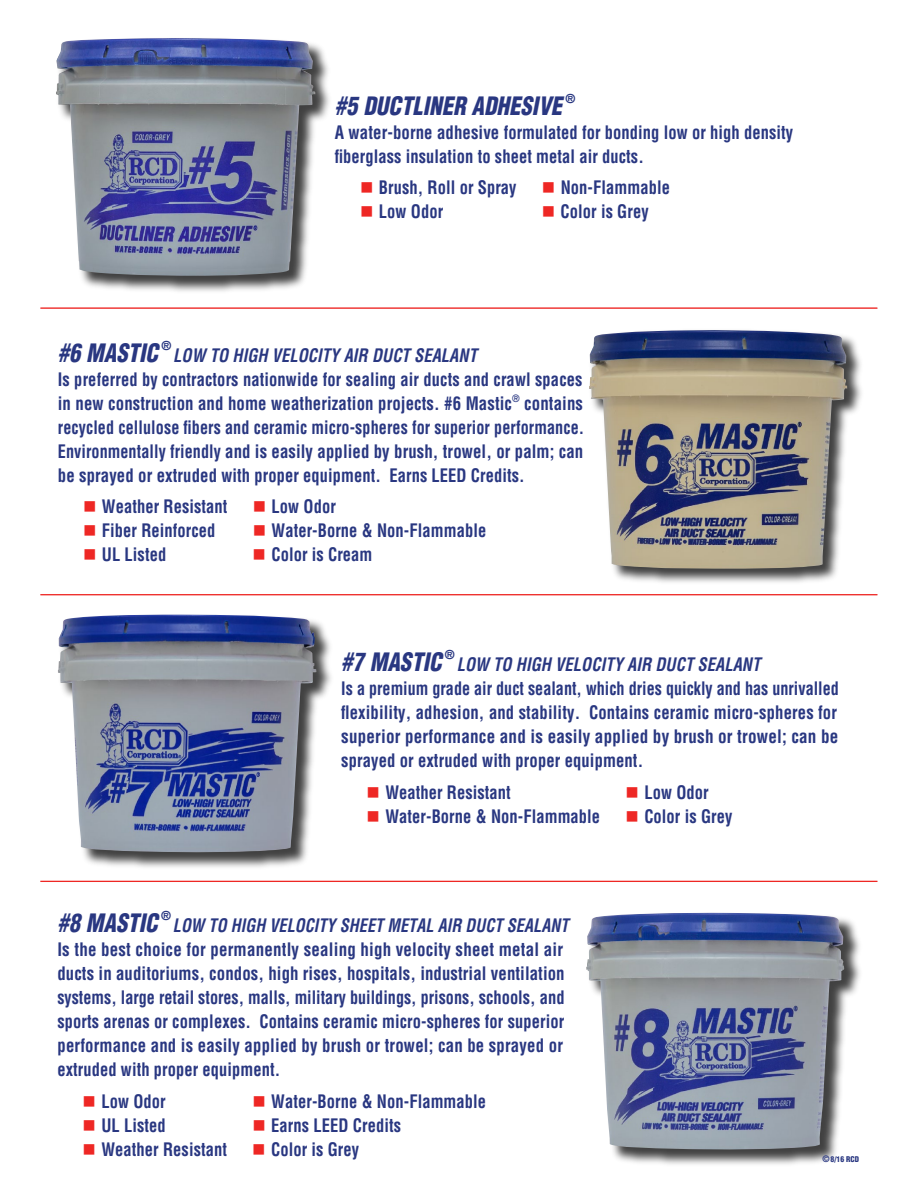
<style>
.page{position:relative;width:918px;height:1188px;background:#fff}
.page>*{position:absolute;margin:0;border:0;box-sizing:border-box;transform-origin:0 0}
.t1{font:italic 900 condensed 24.75px "Helvetica";letter-spacing:.005em;color:#293781;scale:.91 1}
.t2{font:700 condensed 18.15px/24px "Helvetica";letter-spacing:.005em;color:#293781;text-align:justify;scale:.91 1}
.t3{font:700 condensed 18.15px/24px "Helvetica";letter-spacing:.005em;color:#293781;text-align:justify;scale:.94 1}
.t4{font:700 condensed 18.15px/24px "Helvetica";letter-spacing:.005em;color:#293781;text-align:justify;scale:.89 1}
.t5{font:700 condensed 18.15px/24px "Helvetica";letter-spacing:.005em;color:#293781;scale:.93 1}
.t6{font:italic 700 condensed 18.15px "Helvetica";letter-spacing:.005em;color:#293781;scale:.91 1}
.t7{font:italic 700 condensed 18.15px "Helvetica";letter-spacing:.005em;color:#293781;scale:.89 1}
.t8{font:900 condensed 12px "Helvetica";color:#293781}
.t9{font:900 condensed 7.65px "Helvetica";color:#293781}
.s1{color:#ee2724}
.s2{font-stretch:normal;font-size:9px}
</style>
<div class="page">
<hr style="left:40px;top:594px;width:837px;height:1px;background:#ee2724">
<hr style="left:40px;top:307px;width:837px;height:2px;background:#ee2724">
<hr style="left:40px;top:881px;width:837px;height:1px;background:#ee2724">
<img style="left:40px;top:45px;width:339px;height:264px">
<img style="left:56px;top:38px;width:259px;height:238px">
<img style="left:542px;top:307px;width:336px;height:289px">
<img style="left:589px;top:330px;width:258px;height:239px">
<img style="left:40px;top:594px;width:340px;height:288px">
<img style="left:58px;top:615px;width:258px;height:237px">
<img style="left:541px;top:880px;width:337px;height:285px">
<img style="left:586px;top:913px;width:258px;height:236px">
<h1 class="t1" style="left:335px;top:90px;width:251px">#5 DUCTLINER ADHESIVE</h1>
<p class="t8" style="left:566px;top:91px;width:11px">®</p>
<p class="t5" style="left:335px;top:120px;width:494px">A water-borne adhesive formulated for bonding low or high density fiberglass insulation to sheet metal air ducts.</p>
<p class="t2" style="left:360px;top:176px;width:173px"><span class="s1">■</span> Brush, Roll or Spray</p>
<p class="t2" style="left:542px;top:176px;width:142px"><span class="s1">■</span> Non-Flammable</p>
<p class="t2" style="left:360px;top:200px;width:93px"><span class="s1">■</span> Low Odor</p>
<p class="t2" style="left:542px;top:200px;width:119px"><span class="s1">■</span> Color is Grey</p>
<h1 class="t1" style="left:58px;top:337px;width:112px">#6 MASTIC</h1>
<p class="t8" style="left:162px;top:338px;width:11px">®</p>
<p class="t6" style="left:173px;top:344px;width:335px">LOW TO HIGH VELOCITY AIR DUCT SEALANT</p>
<p class="t2" style="left:58px;top:367px;width:580px">Is preferred by contractors nationwide for sealing air ducts and crawl spaces in new construction and home weatherization projects. #6 Mastic<sup>®</sup> contains recycled cellulose fibers and ceramic micro-spheres for superior performance.<br>Environmentally friendly and is easily applied by brush, trowel, or palm; can be sprayed or extruded with proper equipment. Earns LEED Credits.</p>
<p class="t2" style="left:83px;top:494px;width:160px"><span class="s1">■</span> Weather Resistant</p>
<p class="t2" style="left:253px;top:494px;width:93px"><span class="s1">■</span> Low Odor</p>
<p class="t2" style="left:83px;top:518px;width:147px"><span class="s1">■</span> Fiber Reinforced</p>
<p class="t2" style="left:253px;top:518px;width:258px"><span class="s1">■</span> Water-Borne &amp; Non-Flammable</p>
<p class="t2" style="left:83px;top:542px;width:93px"><span class="s1">■</span> UL Listed</p>
<p class="t2" style="left:253px;top:542px;width:133px"><span class="s1">■</span> Color is Cream</p>
<h1 class="t1" style="left:341px;top:647px;width:112px">#7 MASTIC</h1>
<p class="t8" style="left:445px;top:648px;width:11px">®</p>
<p class="t6" style="left:457px;top:654px;width:335px">LOW TO HIGH VELOCITY AIR DUCT SEALANT</p>
<p class="t4" style="left:341px;top:677px;width:561px">Is a premium grade air duct sealant, which dries quickly and has unrivalled flexibility, adhesion, and stability. Contains ceramic micro-spheres for superior performance and is easily applied by brush or trowel; can be sprayed or extruded with proper equipment.</p>
<p class="t2" style="left:367px;top:780px;width:160px"><span class="s1">■</span> Weather Resistant</p>
<p class="t2" style="left:626px;top:780px;width:93px"><span class="s1">■</span> Low Odor</p>
<p class="t2" style="left:367px;top:804px;width:258px"><span class="s1">■</span> Water-Borne &amp; Non-Flammable</p>
<p class="t2" style="left:626px;top:804px;width:119px"><span class="s1">■</span> Color is Grey</p>
<h1 class="t1" style="left:57px;top:908px;width:112px">#8 MASTIC</h1>
<p class="t8" style="left:161px;top:908px;width:11px">®</p>
<p class="t7" style="left:173px;top:914px;width:446px">LOW TO HIGH VELOCITY SHEET METAL AIR DUCT SEALANT</p>
<p class="t3" style="left:57px;top:937px;width:541px">Is the best choice for permanently sealing high velocity sheet metal air ducts in auditoriums, condos, high rises, hospitals, industrial ventilation systems, large retail stores, malls, military buildings, prisons, schools, and sports arenas or complexes. Contains ceramic micro-spheres for superior performance and is easily applied by brush or trowel; can be sprayed or extruded with proper equipment.</p>
<p class="t2" style="left:83px;top:1089px;width:93px"><span class="s1">■</span> Low Odor</p>
<p class="t2" style="left:252px;top:1089px;width:258px"><span class="s1">■</span> Water-Borne &amp; Non-Flammable</p>
<p class="t2" style="left:83px;top:1113px;width:93px"><span class="s1">■</span> UL Listed</p>
<p class="t2" style="left:252px;top:1113px;width:165px"><span class="s1">■</span> Earns LEED Credits</p>
<p class="t2" style="left:83px;top:1137px;width:160px"><span class="s1">■</span> Weather Resistant</p>
<p class="t2" style="left:252px;top:1137px;width:119px"><span class="s1">■</span> Color is Grey</p>
<p class="t9" style="left:822px;top:1154px;width:38px"><span class="s2">©</span>8/16 RCD</p>
</div>
